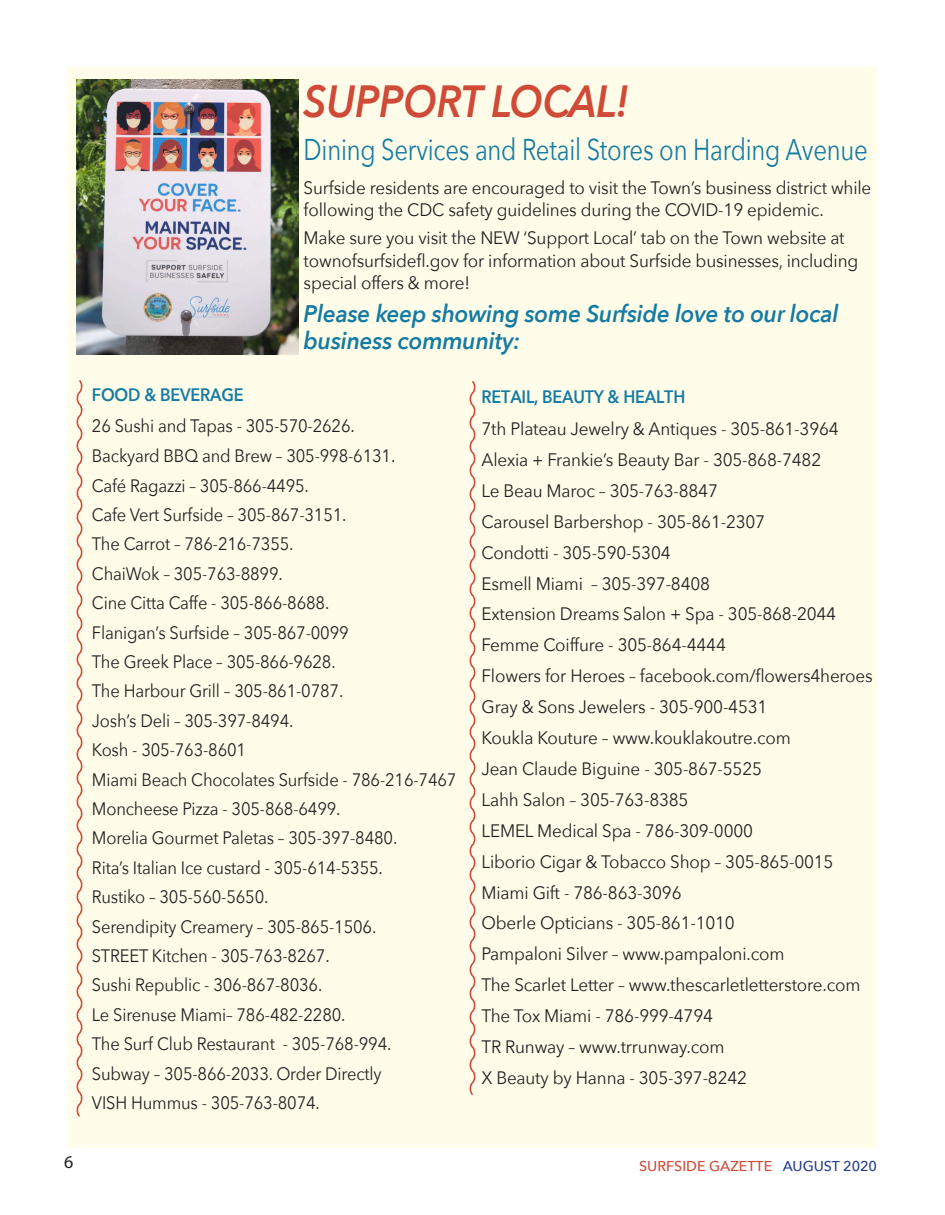
<style>
.page{position:relative;width:945px;height:1215px;background:#fff}
.page>*{position:absolute;margin:0;border:0;box-sizing:border-box;transform-origin:0 0}
.headline{font:italic 600 45px "Avenir Next";letter-spacing:-.01em;color:#d04a38;scale:.9 1}
.headline-2{font:30px "Avenir Next";letter-spacing:-.01em;color:#157ba3;scale:.8 1}
.Body_Text{font:italic 600 24px/27px "Avenir Next";letter-spacing:-.01em;color:#157ba3;scale:.95 1}
.Body_Text-2{font:18px/22.5px "Avenir Next";letter-spacing:-.01em;color:#231f20;scale:.95 1}
.Body_Text-3{font:18px "Avenir Next";letter-spacing:-.01em;color:#231f20;scale:.92 1}
.Sub-head{font:600 18px "Avenir Next";letter-spacing:-.01em;color:#157ba3;scale:.9 1}
.Sub-head-2{font:18px "Avenir Next";letter-spacing:-.01em;color:#231f20;scale:.92 1}
.t1{font:18px "Myriad Pro";color:#231f20}
.t2{font:500 14.25px "Avenir Next";color:#d04a38}
.s1{color:#253f8e}
</style>
<div class="page">
<div style="left:68px;top:68px;width:809px;height:1080px;background:#fffde9"></div>
<svg style="left:76px;top:380px;width:7px;height:737px"></svg>
<svg style="left:469px;top:381px;width:7px;height:714px"></svg>
<img style="left:76px;top:79px;width:222px;height:275px">
<p class="headline" style="left:304px;top:63px;width:362px">SUPPORT LOCAL!</p>
<p class="headline-2" style="left:304px;top:125px;width:707px">Dining Services and Retail Stores on Harding Avenue</p>
<p class="Body_Text-2" style="left:304px;top:176px;width:599px">Surfside residents are encouraged to visit the Town’s business district while following the CDC safety guidelines during the COVID-19 epidemic.</p>
<p class="Body_Text-2" style="left:304px;top:226px;width:585px">Make sure you visit the NEW ‘Support Local’ tab on the Town website at townofsurfsidefl.gov for information about Surfside businesses, including special offers &amp; more!</p>
<p class="Body_Text" style="left:304px;top:299px;width:565px">Please keep showing some Surfside love to our local business community:</p>
<p class="Sub-head" style="left:482px;top:381px;width:228px">RETAIL, BEAUTY &amp; HEALTH</p>
<p class="Body_Text-2" style="left:482px;top:417px;width:378px">7th Plateau Jewelry &amp; Antiques - 305-861-3964</p>
<p class="Body_Text-2" style="left:482px;top:448px;width:359px">Alexia + Frankie’s Beauty Bar - 305-868-7482</p>
<p class="Body_Text-2" style="left:482px;top:479px;width:250px">Le Beau Maroc – 305-763-8847</p>
<p class="Body_Text-2" style="left:482px;top:509px;width:300px">Carousel Barbershop - 305-861-2307</p>
<p class="Body_Text-2" style="left:482px;top:540px;width:201px">Condotti - 305-590-5304</p>
<p class="Body_Text-2" style="left:482px;top:571px;width:242px">Esmell Miami – 305-397-8408</p>
<p class="Body_Text-2" style="left:482px;top:602px;width:375px">Extension Dreams Salon + Spa - 305-868-2044</p>
<p class="Body_Text-2" style="left:482px;top:633px;width:259px">Femme Coiffure - 305-864-4444</p>
<p class="Body_Text-2" style="left:482px;top:664px;width:413px">Flowers for Heroes – facebook.com/flowers4heroes</p>
<p class="Body_Text-2" style="left:482px;top:695px;width:302px">Gray &amp; Sons Jewelers - 305-900-4531</p>
<p class="Body_Text-2" style="left:482px;top:726px;width:327px">Koukla Kouture – www.kouklakoutre.com</p>
<p class="Body_Text-2" style="left:482px;top:757px;width:297px">Jean Claude Biguine - 305-867-5525</p>
<p class="Body_Text-2" style="left:482px;top:788px;width:219px">Lahh Salon – 305-763-8385</p>
<p class="Body_Text-2" style="left:482px;top:818px;width:287px">LEMEL Medical Spa - 786-309-0000</p>
<p class="Body_Text-2" style="left:482px;top:849px;width:372px">Liborio Cigar &amp; Tobacco Shop – 305-865-0015</p>
<p class="Body_Text-2" style="left:482px;top:880px;width:212px">Miami Gift - 786-863-3096</p>
<p class="Body_Text-2" style="left:482px;top:911px;width:268px">Oberle Opticians - 305-861-1010</p>
<p class="Body_Text-2" style="left:482px;top:942px;width:320px">Pampaloni Silver – www.pampaloni.com</p>
<p class="Body_Text-2" style="left:482px;top:973px;width:400px">The Scarlet Letter – www.thescarletletterstore.com</p>
<p class="Body_Text-2" style="left:482px;top:1004px;width:245px">The Tox Miami - 786-999-4794</p>
<p class="Body_Text-2" style="left:482px;top:1035px;width:257px">TR Runway – www.trrunway.com</p>
<p class="Body_Text-2" style="left:482px;top:1066px;width:281px">X Beauty by Hanna - 305-397-8242</p>
<p class="Sub-head" style="left:92px;top:379px;width:170px">FOOD &amp; BEVERAGE</p>
<p class="Sub-head-2" style="left:92px;top:410px;width:287px">26 Sushi and Tapas - 305-570-2626.</p>
<p class="Body_Text-3" style="left:92px;top:441px;width:331px">Backyard BBQ and Brew – 305-998-6131.</p>
<p class="Body_Text-3" style="left:92px;top:470px;width:237px">Café Ragazzi – 305-866-4495.</p>
<p class="Body_Text-3" style="left:92px;top:500px;width:278px">Cafe Vert Surfside – 305-867-3151.</p>
<p class="Body_Text-3" style="left:92px;top:529px;width:221px">The Carrot – 786-216-7355.</p>
<p class="Body_Text-3" style="left:92px;top:558px;width:209px">ChaiWok – 305-763-8899.</p>
<p class="Body_Text-3" style="left:92px;top:588px;width:260px">Cine Citta Caffe - 305-866-8688.</p>
<p class="Body_Text-3" style="left:92px;top:617px;width:281px">Flanigan’s Surfside – 305-867-0099</p>
<p class="Body_Text-3" style="left:92px;top:647px;width:266px">The Greek Place – 305-866-9628.</p>
<p class="Body_Text-3" style="left:92px;top:676px;width:275px">The Harbour Grill – 305-861-0787.</p>
<p class="Body_Text-3" style="left:92px;top:705px;width:221px">Josh’s Deli – 305-397-8494.</p>
<p class="Body_Text-3" style="left:92px;top:735px;width:169px">Kosh - 305-763-8601</p>
<p class="Body_Text-3" style="left:92px;top:764px;width:398px">Miami Beach Chocolates Surfside - 786-216-7467</p>
<p class="Body_Text-3" style="left:92px;top:794px;width:272px">Moncheese Pizza - 305-868-6499.</p>
<p class="Body_Text-3" style="left:92px;top:823px;width:333px">Morelia Gourmet Paletas – 305-397-8480.</p>
<p class="Body_Text-3" style="left:92px;top:852px;width:318px">Rita’s Italian Ice custard - 305-614-5355.</p>
<p class="Body_Text-3" style="left:92px;top:882px;width:193px">Rustiko – 305-560-5650.</p>
<p class="Body_Text-3" style="left:92px;top:911px;width:311px">Serendipity Creamery – 305-865-1506.</p>
<p class="Body_Text-3" style="left:92px;top:941px;width:260px">STREET Kitchen - 305-763-8267.</p>
<p class="Body_Text-3" style="left:92px;top:970px;width:252px">Sushi Republic - 306-867-8036.</p>
<p class="Body_Text-3" style="left:92px;top:999px;width:277px">Le Sirenuse Miami– 786-482-2280.</p>
<p class="Body_Text-3" style="left:92px;top:1029px;width:327px">The Surf Club Restaurant - 305-768-994.</p>
<p class="Body_Text-3" style="left:92px;top:1058px;width:316px">Subway – 305-866-2033. Order Directly</p>
<p class="Body_Text-3" style="left:92px;top:1088px;width:249px">VISH Hummus - 305-763-8074.</p>
<p class="t1" style="left:64px;top:1151px;width:11px">6</p>
<p class="t2" style="left:639px;top:1154px;width:239px">SURFSIDE GAZETTE <span class="s1">AUGUST 2020</span></p>
</div>
